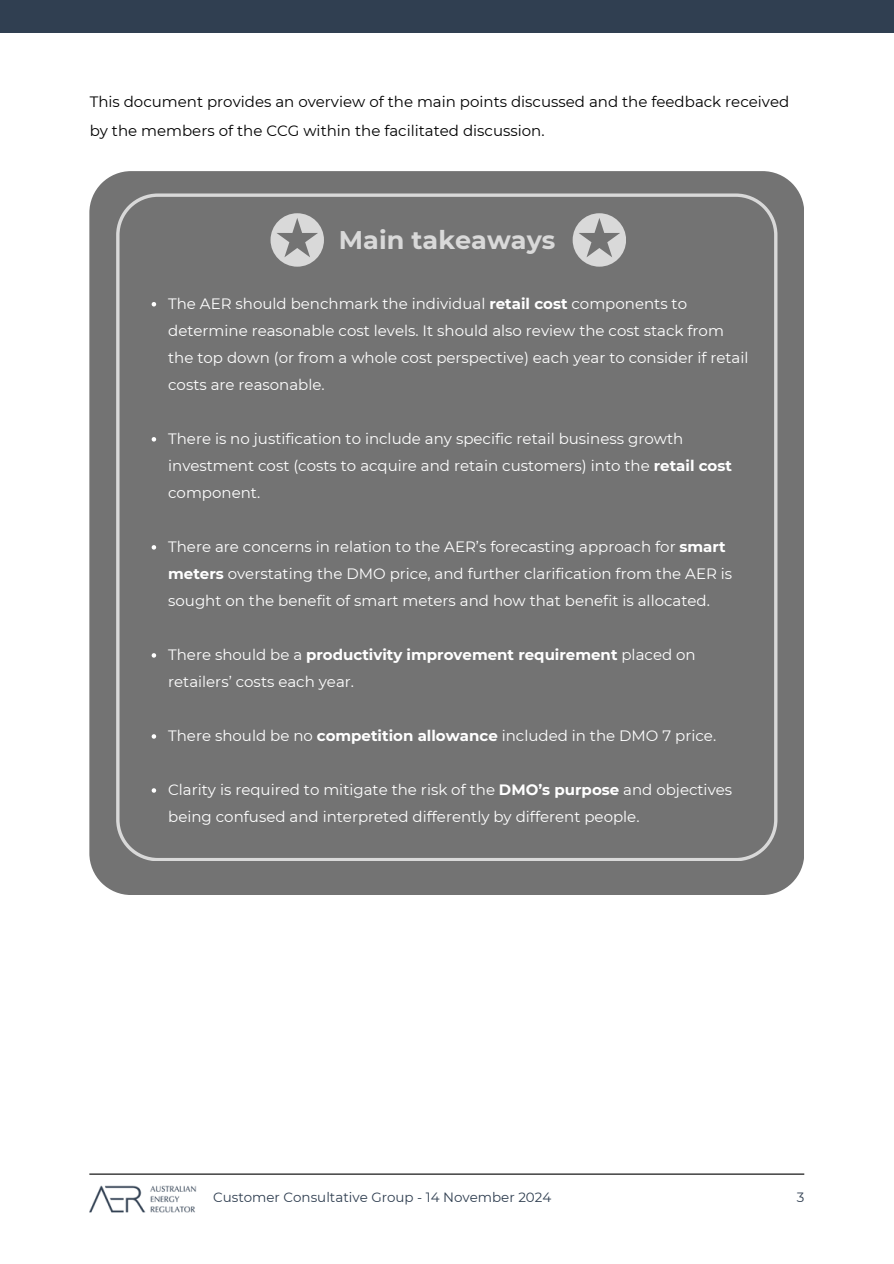
<style>
.page{position:relative;width:894px;height:1264px;background:#fff}
.page>*{position:absolute;margin:0;border:0;box-sizing:border-box;transform-origin:0 0}
.t1{font:700 25.5px "Montserrat";color:#d9d9d9}
.t2{font:15px/27px "Montserrat";color:#fff}
.t3{font:15px/29.2px "Montserrat";color:#000}
.t4{font:13.5px "Montserrat";color:#303f51}
.s1{font-weight:700}
</style>
<div class="page">
<div style="left:0;top:0;width:893px;height:32px;background:#303f51"></div>
<div style="left:89px;top:171px;width:715px;height:723px;background:#737373"></div>
<div style="left:116px;top:193px;width:660px;height:668px;background:#737373"></div>
<hr style="left:89px;top:1173px;width:715px;height:1px;background:#000">
<img style="left:89px;top:1185px;width:107px;height:26px">
<svg style="left:270px;top:213px;width:53px;height:53px;background:#b0b0b0"></svg>
<svg style="left:152px;top:302px;width:4px;height:4px"></svg>
<svg style="left:152px;top:437px;width:4px;height:4px"></svg>
<svg style="left:152px;top:545px;width:4px;height:4px"></svg>
<svg style="left:152px;top:653px;width:4px;height:4px"></svg>
<svg style="left:152px;top:734px;width:4px;height:4px"></svg>
<svg style="left:152px;top:788px;width:4px;height:4px"></svg>
<svg style="left:572px;top:213px;width:53px;height:53px;background:#b0b0b0"></svg>
<p class="t3" style="left:90px;top:87px;width:700px">This document provides an overview of the main points discussed and the feedback received by the members of the CCG within the facilitated discussion.</p>
<h2 class="t1" style="left:339px;top:224px;width:218px">Main takeaways</h2>
<p class="t2" style="left:168px;top:290px;width:581px">The AER should benchmark the individual <span class="s1">retail cost</span> components to determine reasonable cost levels. It should also review the cost stack from the top down (or from a whole cost perspective) each year to consider if retail costs are reasonable.</p>
<p class="t2" style="left:168px;top:425px;width:565px">There is no justification to include any specific retail business growth investment cost (costs to acquire and retain customers) into the <span class="s1">retail cost </span>component.</p>
<h1 class="t2" style="left:168px;top:533px;width:565px">There are concerns in relation to the AER’s forecasting approach for <span class="s1">smart meters</span> overstating the DMO price, and further clarification from the AER is sought on the benefit of smart meters and how that benefit is allocated.</h1>
<p class="t2" style="left:168px;top:641px;width:529px">There should be a <span class="s1">productivity improvement requirement</span> placed on retailers’ costs each year.</p>
<p class="t2" style="left:168px;top:722px;width:549px">There should be no <span class="s1">competition allowance</span> included in the DMO 7 price.</p>
<p class="t2" style="left:168px;top:776px;width:565px">Clarity is required to mitigate the risk of the <span class="s1">DMO’s purpose</span> and objectives being confused and interpreted differently by different people.</p>
<p class="t4" style="left:213px;top:1188px;width:340px">Customer Consultative Group - 14 November 2024</p>
<p class="t4" style="left:796px;top:1188px;width:9px">3</p>
</div>
